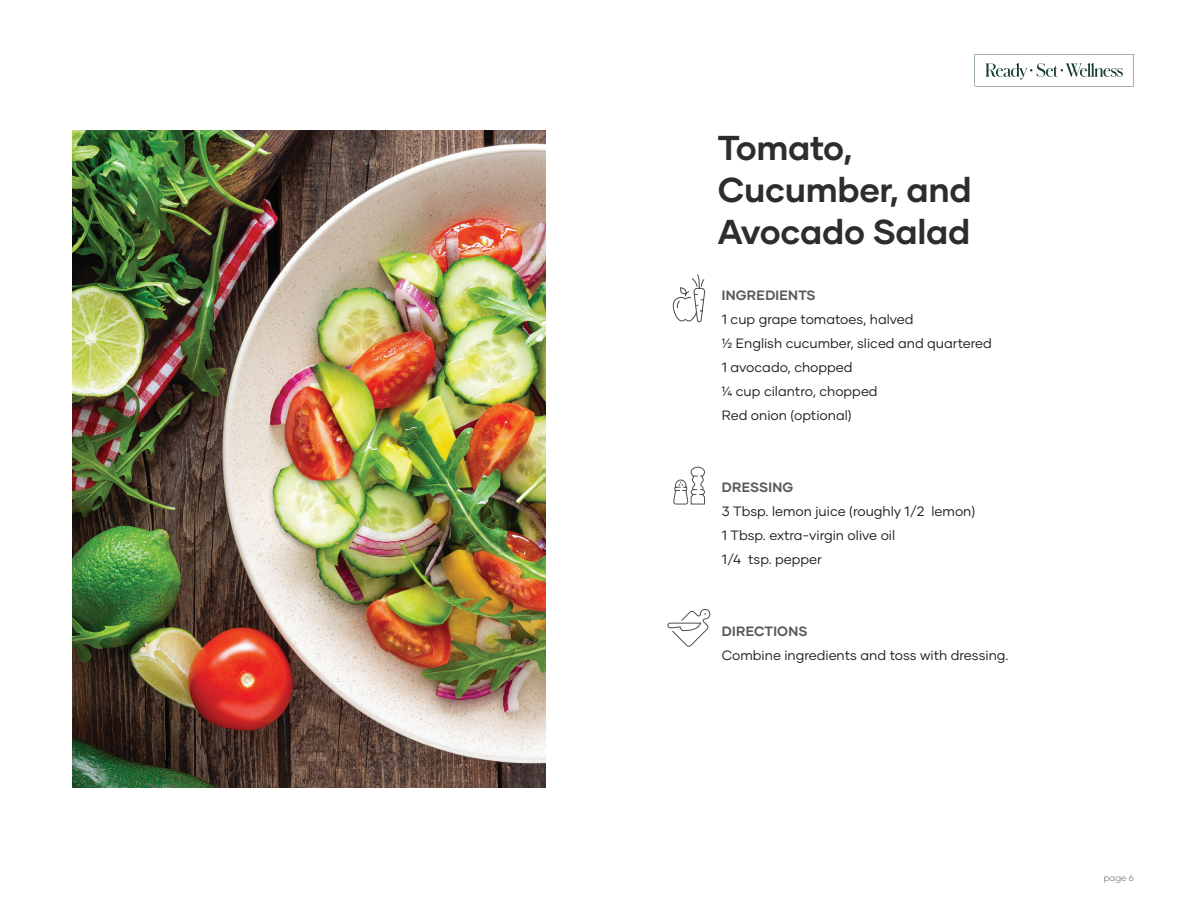
<style>
.page{position:relative;width:1188px;height:918px;background:#fff}
.page>*{position:absolute;margin:0;border:0;box-sizing:border-box;transform-origin:0 0}
.t1{font:700 34.5px/42px "Gilmer";letter-spacing:-.01em;color:#2c2d2d}
.t2{font:13.5px/24px "Gilmer";color:#231f20}
.t3{font:700 13.5px "Gilmer";letter-spacing:.02em;color:#57585a}
.t4{font:300 9px "Gilmer";color:#57585a}
</style>
<div class="page">
<svg style="left:975px;top:54px;width:159px;height:33px"></svg>
<img style="left:72px;top:131px;width:473px;height:657px">
<svg style="left:667px;top:609px;width:44px;height:38px"></svg>
<svg style="left:673px;top:274px;width:32px;height:48px"></svg>
<svg style="left:674px;top:466px;width:31px;height:39px"></svg>
<h1 class="t1" style="left:718px;top:126px;width:256px">Tomato,<br>Cucumber, and<br>Avocado Salad</h1>
<p class="t3" style="left:722px;top:287px;width:95px">INGREDIENTS</p>
<p class="t2" style="left:722px;top:307px;width:272px">1 cup grape tomatoes, halved<br>½ English cucumber, sliced and quartered<br>1 avocado, chopped<br>¼ cup cilantro, chopped<br>Red onion (optional)</p>
<p class="t3" style="left:722px;top:479px;width:73px">DRESSING</p>
<p class="t2" style="left:722px;top:499px;width:255px">3 Tbsp. lemon juice (roughly 1/2 lemon)<br>1 Tbsp. extra-virgin olive oil<br>1/4 tsp. pepper</p>
<p class="t3" style="left:722px;top:623px;width:87px">DIRECTIONS</p>
<p class="t2" style="left:722px;top:643px;width:288px">Combine ingredients and toss with dressing.</p>
<p class="t4" style="left:1104px;top:872px;width:32px">page 6</p>
</div>
